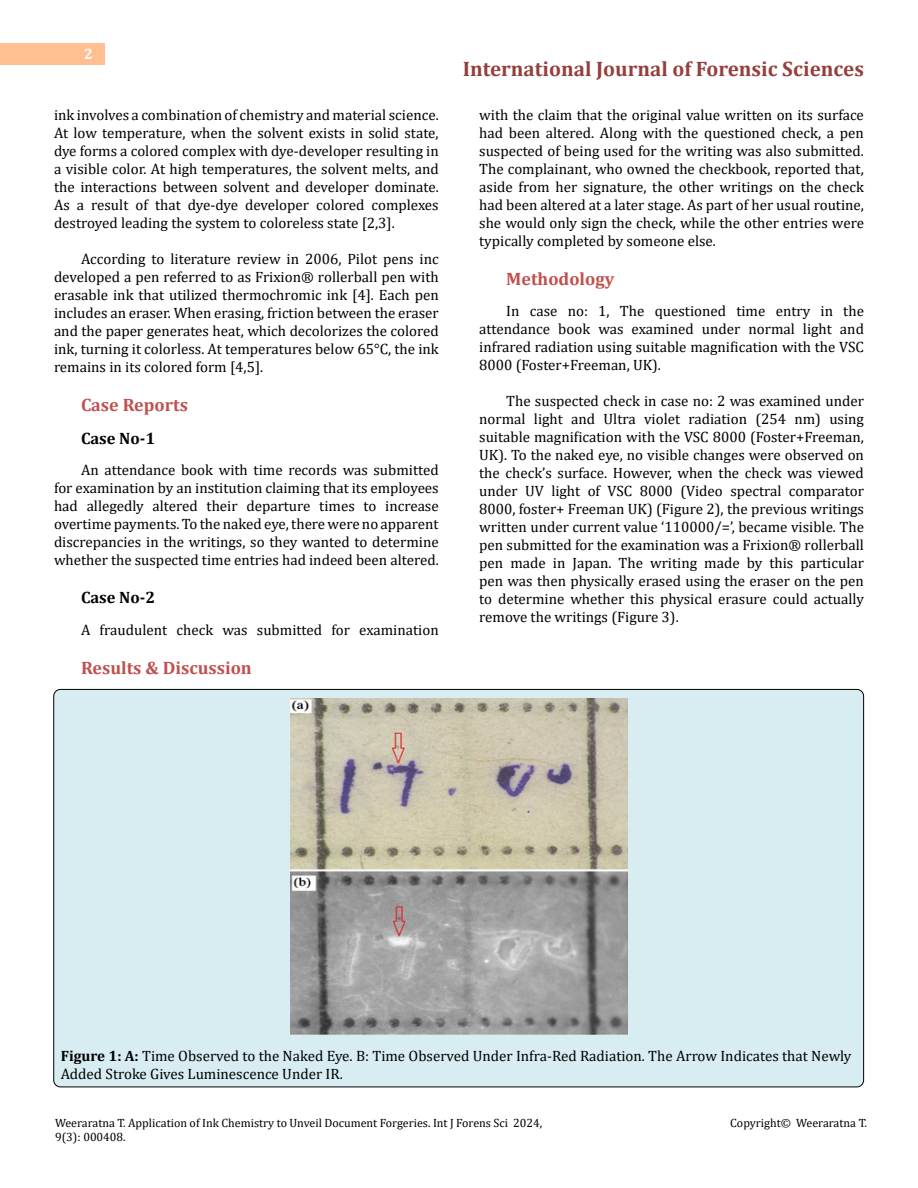
<style>
.page{position:relative;width:918px;height:1188px;background:#fff}
.page>*{position:absolute;margin:0;border:0;box-sizing:border-box;transform-origin:0 0}
.t1{font:700 21px "Cambria";color:#953f3c}
.t2{font:700 18px "Cambria";color:#c0504d}
.t3{font:700 16.5px "Cambria";color:#000}
.t4{font:15px/18px "Cambria";color:#000;text-align:justify}
.t5{font:700 15px "Cambria";color:#fff}
.t6{font:12px/14.4px "Cambria";color:#000}
.s1{font-weight:700}
</style>
<div class="page">
<div style="left:0;top:43px;width:105px;height:21px;background:#ffbf91"></div>
<div style="left:54px;top:689px;width:810px;height:398px;background:#d8edf2;border-radius:7px"></div>
<img style="left:290px;top:699px;width:338px;height:336px">
<p class="t5" style="left:84px;top:44px;width:10px">2</p>
<p class="t4" style="left:54px;top:105px;width:386px">ink involves a combination of chemistry and material science.<br>At low temperature, when the solvent exists in solid state, dye forms a colored complex with dye-developer resulting in a visible color. At high temperatures, the solvent melts, and the interactions between solvent and developer dominate.<br>As a result of that dye-dye developer colored complexes destroyed leading the system to coloreless state [2,3].</p>
<p class="t4" style="left:54px;top:249px;width:386px;text-indent:27px">According to literature review in 2006, Pilot pens inc developed a pen referred to as Frixion® rollerball pen with erasable ink that utilized thermochromic ink [4]. Each pen includes an eraser. When erasing, friction between the eraser and the paper generates heat, which decolorizes the colored ink, turning it colorless. At temperatures below 65°C, the ink remains in its colored form [4,5].</p>
<p class="t2" style="left:81px;top:392px;width:108px">Case Reports</p>
<p class="t3" style="left:81px;top:427px;width:76px">Case No-1</p>
<p class="t4" style="left:54px;top:461px;width:386px;text-indent:27px">An attendance book with time records was submitted for examination by an institution claiming that its employees had allegedly altered their departure times to increase overtime payments. To the naked eye, there were no apparent discrepancies in the writings, so they wanted to determine whether the suspected time entries had indeed been altered.</p>
<p class="t3" style="left:81px;top:586px;width:76px">Case No-2</p>
<p class="t4" style="left:81px;top:621px;width:359px">A fraudulent check was submitted for examination</p>
<p class="t2" style="left:81px;top:655px;width:172px">Results &amp; Discussion</p>
<h1 class="t1" style="left:463px;top:54px;width:403px">International Journal of Forensic Sciences</h1>
<p class="t4" style="left:479px;top:105px;width:386px">with the claim that the original value written on its surface had been altered. Along with the questioned check, a pen suspected of being used for the writing was also submitted.<br>The complainant, who owned the checkbook, reported that, aside from her signature, the other writings on the check had been altered at a later stage. As part of her usual routine, she would only sign the check, while the other entries were typically completed by someone else.</p>
<p class="t2" style="left:506px;top:266px;width:110px">Methodology</p>
<p class="t4" style="left:479px;top:302px;width:386px;text-indent:27px">In case no: 1, The questioned time entry in the attendance book was examined under normal light and infrared radiation using suitable magnification with the VSC 8000 (Foster+Freeman, UK).</p>
<p class="t4" style="left:479px;top:392px;width:386px;text-indent:27px">The suspected check in case no: 2 was examined under normal light and Ultra violet radiation (254 nm) using suitable magnification with the VSC 8000 (Foster+Freeman, UK). To the naked eye, no visible changes were observed on the check’s surface. However, when the check was viewed under UV light of VSC 8000 (Video spectral comparator 8000, foster+ Freeman UK) (Figure 2), the previous writings written under current value ‘110000/=’, became visible. The pen submitted for the examination was a Frixion® rollerball pen made in Japan. The writing made by this particular pen was then physically erased using the eraser on the pen to determine whether this physical erasure could actually remove the writings (Figure 3).</p>
<p class="t4" style="left:61px;top:1047px;width:792px"><span class="s1">Figure 1: A:</span> Time Observed to the Naked Eye. B: Time Observed Under Infra-Red Radiation. The Arrow Indicates that Newly<br>Added Stroke Gives Luminescence Under IR.</p>
<p class="t6" style="left:55px;top:1115px;width:489px">Weeraratna T. Application of Ink Chemistry to Unveil Document Forgeries. Int J Forens Sci 2024,<br>9(3): 000408.</p>
<p class="t6" style="left:730px;top:1115px;width:138px">Copyright© Weeraratna T.</p>
</div>
